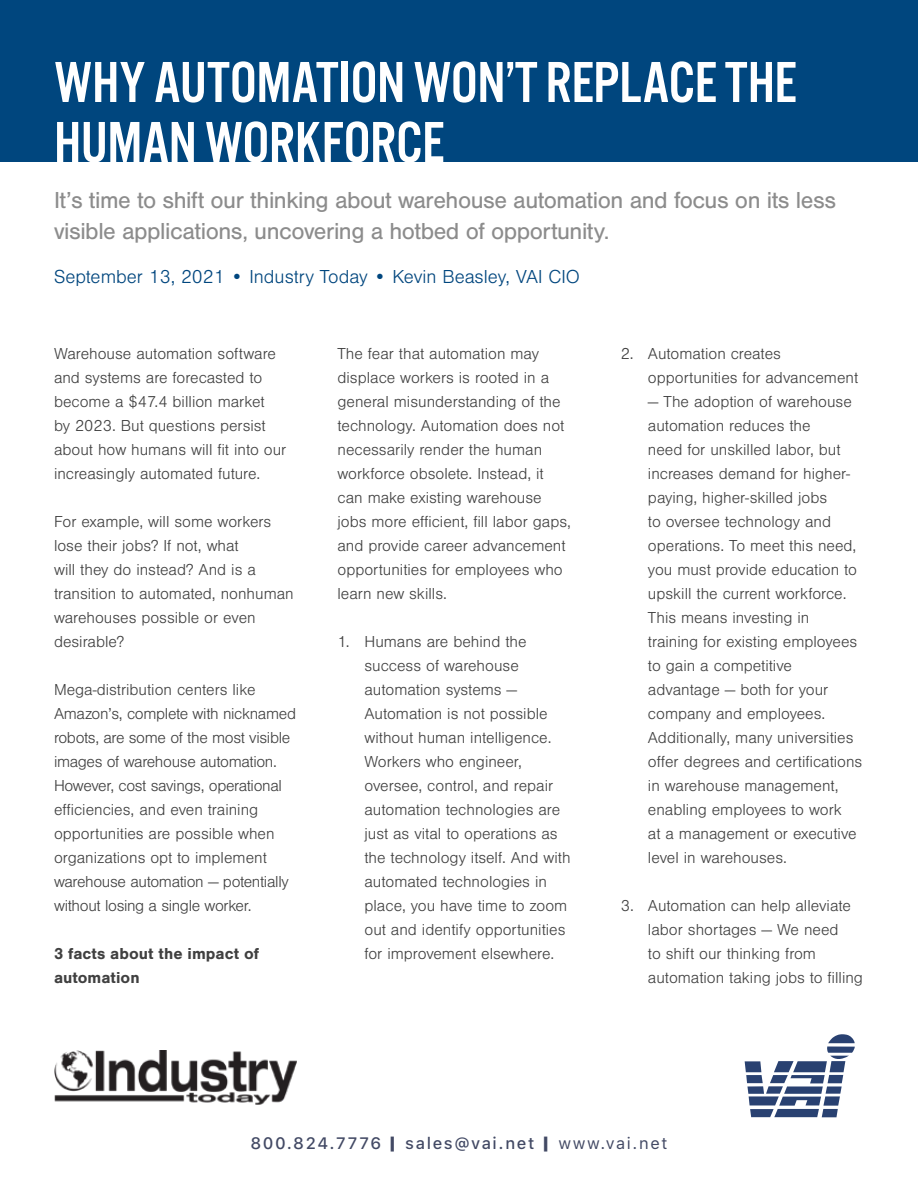
<style>
.page{position:relative;width:918px;height:1188px;background:#fff}
.page>*{position:absolute;margin:0;border:0;box-sizing:border-box;transform-origin:0 0}
.t1{font:60px/60px "Alternate Got No 3 D";letter-spacing:-.01em;color:#fff}
.t2{font:24px/31.5px "Nimbus San";letter-spacing:-.02em;color:#8c8c8c}
.t3{font:300 19.5px "Nimbus San";color:#00467e}
.t4{font:300 16.5px/24px "Nimbus San";color:#404040}
.t5{font:300 16.5px/24px "Nimbus San";letter-spacing:-.02em;color:#404040}
.t6{font:500 16.5px "SF Pro Text";letter-spacing:.1em;color:#424964}
.t7{font:700 16.5px/24px "Nimbus San";color:#404040}
.s1{font-weight:900}
.s2{font-weight:400}
</style>
<div class="page">
<div style="left:0;top:0;width:918px;height:161px;background:#00467e"></div>
<svg style="left:745px;top:1034px;width:110px;height:83px"></svg>
<img style="left:54px;top:1050px;width:243px;height:55px">
<h1 class="t1" style="left:54px;top:54px;width:744px">WHY AUTOMATION WON’T REPLACE THE<br>HUMAN WORKFORCE</h1>
<h2 class="t2" style="left:54px;top:184px;width:784px">It’s time to shift our thinking about warehouse automation and focus on its less visible applications, uncovering a hotbed of opportunity.</h2>
<p class="t3" style="left:54px;top:267px;width:527px">September 13, 2021 • Industry Today • Kevin Beasley, VAI CIO</p>
<p class="t4" style="left:54px;top:342px;width:234px">Warehouse automation software and systems are forecasted to become a $47.4 billion market<br>by 2023. But questions persist about how humans will fit into our increasingly automated future.</p>
<p class="t4" style="left:54px;top:510px;width:241px">For example, will some workers lose their jobs? If not, what<br>will they do instead? And is a transition to automated, nonhuman warehouses possible or even desirable?</p>
<p class="t5" style="left:54px;top:678px;width:244px">Mega-distribution centers like Amazon’s, complete with nicknamed robots, are some of the most visible images of warehouse automation.<br>However, cost savings, operational efficiencies, and even training opportunities are possible when organizations opt to implement warehouse automation — potentially without losing a single worker.</p>
<p class="t7" style="left:54px;top:942px;width:207px">3 facts about the impact of automation</p>
<p class="t4" style="left:338px;top:342px;width:235px">The fear that automation may displace workers is rooted in a general misunderstanding of the technology. Automation does not necessarily render the human workforce obsolete. Instead, it can make existing warehouse jobs more efficient, fill labor gaps, and provide career advancement opportunities for employees who learn new skills.</p>
<p class="t4" style="left:364px;top:630px;width:208px;text-indent:-27px">1. Humans are behind the success of warehouse automation systems —<br>Automation is not possible without human intelligence.<br>Workers who engineer, oversee, control, and repair automation technologies are just as vital to operations as the technology itself. And with automated technologies in place, you have time to zoom out and identify opportunities for improvement elsewhere.</p>
<p class="t4" style="left:648px;top:342px;width:212px;text-indent:-27px">2. Automation creates opportunities for advancement</p>
<p class="t4" style="left:648px;top:390px;width:216px">— The adoption of warehouse automation reduces the<br>need for unskilled labor, but increases demand for higher&shy;paying, higher-skilled jobs<br>to oversee technology and operations. To meet this need, you must provide education to upskill the current workforce.<br>This means investing in training for existing employees to gain a competitive advantage — both for your company and employees.<br>Additionally, many universities offer degrees and certifications in warehouse management, enabling employees to work<br>at a management or executive level in warehouses.</p>
<p class="t4" style="left:648px;top:894px;width:217px;text-indent:-27px">3. Automation can help alleviate labor shortages — We need<br>to shift our thinking from automation taking jobs to filling</p>
<p class="t6" style="left:250px;top:1134px;width:419px">800.824.7776 <span class="s1">|</span> sales@vai.net <span class="s1">|</span> <span class="s2">www.vai.net</span></p>
</div>
